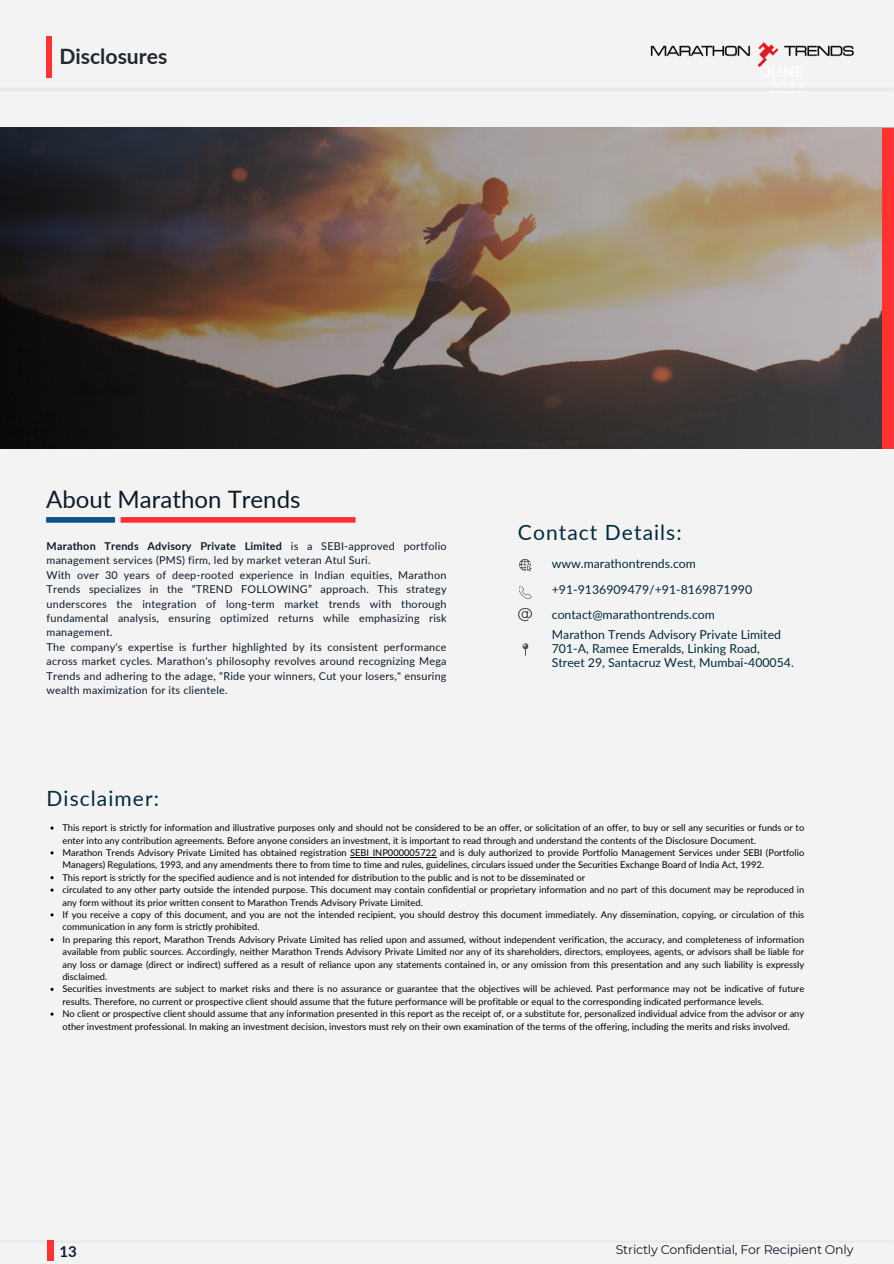
<style>
.page{position:relative;width:894px;height:1264px;background:#fff}
.page>*{position:absolute;margin:0;border:0;box-sizing:border-box;transform-origin:0 0}
.t1{font:24px "Lato";color:#0b1b2a}
.t2{font:700 21.15px "Lato";color:#222831}
.t3{font:21px "Lato";letter-spacing:.05em;color:#022a3d}
.t4{font:700 15px "Lato";color:#0b1b2a}
.t5{font:12.6px "Montserrat";letter-spacing:-.02em;color:#0b1b2a}
.t6{font:12.3px/25.7px "Lato";color:#022a3d}
.t7{font:10.8px/14.4px "Lato";letter-spacing:.02em;color:#0b1b2a}
.t8{font:9.3px/12.5px "Lato";color:#000}
.s1{font-weight:700}
</style>
<div class="page">
<div style="left:0;top:0;width:893px;height:1263px;background:#f3f3f3"></div>
<div style="left:120px;top:517px;width:235px;height:5px;background:#ff3131"></div>
<div style="left:46px;top:517px;width:69px;height:5px;background:#0f5286"></div>
<svg style="left:0;top:128px;width:881px;height:320px"></svg>
<div style="left:881px;top:128px;width:12px;height:320px;background:#ff3131"></div>
<svg style="left:518px;top:608px;width:14px;height:13px"></svg>
<svg style="left:519px;top:586px;width:12px;height:13px"></svg>
<svg style="left:519px;top:559px;width:12px;height:12px"></svg>
<svg style="left:522px;top:643px;width:6px;height:12px"></svg>
<hr style="left:350px;top:856px;width:86px;height:1px;background:#000">
<svg style="left:50px;top:876px;width:4px;height:3px"></svg>
<svg style="left:50px;top:938px;width:4px;height:3px"></svg>
<hr style="left:0;top:88px;width:893px;height:3px;background:#e9e9e9">
<div style="left:47px;top:37px;width:5px;height:41px;background:#ff3131"></div>
<img style="left:650px;top:42px;width:203px;height:25px">
<hr style="left:0;top:1240px;width:893px;height:2px;background:#e9e9e9">
<div style="left:47px;top:1240px;width:7px;height:20px;background:#ff3131"></div>
<p class="t2" style="left:59px;top:43px;width:109px">Disclosures</p>
<p class="t1" style="left:46px;top:484px;width:256px">About Marathon Trends</p>
<p class="t7" style="left:47px;top:538px;width:401px"><span class="s1">Marathon Trends Advisory Private Limited</span> is a SEBI-approved portfolio management services (PMS) firm, led by market veteran Atul Suri.<br>With over 30 years of deep-rooted experience in Indian equities, Marathon Trends specializes in the “TREND FOLLOWING” approach. This strategy underscores the integration of long-term market trends with thorough fundamental analysis, ensuring optimized returns while emphasizing risk management.<br>The company's expertise is further highlighted by its consistent performance across market cycles. Marathon's philosophy revolves around recognizing Mega Trends and adhering to the adage, "Ride your winners, Cut your losers," ensuring wealth maximization for its clientele.</p>
<p class="t3" style="left:47px;top:785px;width:114px">Disclaimer:</p>
<h1 class="t3" style="left:518px;top:519px;width:165px">Contact Details:</h1>
<h6 class="t6" style="left:551px;top:550px;width:202px">www.marathontrends.com +91-9136909479/+91-8169871990 contact@marathontrends.com</h6>
<h6 class="t6" style="left:551px;top:626px;width:243px;line-height:14.4px">Marathon Trends Advisory Private Limited<br>701-A, Ramee Emeralds, Linking Road,<br>Street 29, Santacruz West, Mumbai-400054.</h6>
<h3 class="t8" style="left:62px;top:821px;width:743px">This report is strictly for information and illustrative purposes only and should not be considered to be an offer, or solicitation of an offer, to buy or sell any securities or funds or to enter into any contribution agreements. Before anyone considers an investment, it is important to read through and understand the contents of the Disclosure Document.</h3>
<h5 class="t8" style="left:62px;top:846px;width:743px">Marathon Trends Advisory Private Limited has obtained registration SEBI INP000005722 and is duly authorized to provide Portfolio Management Services under SEBI (Portfolio<br>Managers) Regulations, 1993, and any amendments there to from time to time and rules, guidelines, circulars issued under the Securities Exchange Board of India Act, 1992.</h5>
<h3 class="t8" style="left:62px;top:871px;width:524px">This report is strictly for the specified audience and is not intended for distribution to the public and is not to be disseminated or</h3>
<p class="t8" style="left:62px;top:883px;width:743px">circulated to any other party outside the intended purpose. This document may contain confidential or proprietary information and no part of this document may be reproduced in any form without its prior written consent to Marathon Trends Advisory Private Limited.</p>
<p class="t8" style="left:62px;top:908px;width:743px">If you receive a copy of this document, and you are not the intended recipient, you should destroy this document immediately. Any dissemination, copying, or circulation of this communication in any form is strictly prohibited.</p>
<p class="t8" style="left:62px;top:933px;width:743px;text-align:justify">In preparing this report, Marathon Trends Advisory Private Limited has relied upon and assumed, without independent verification, the accuracy, and completeness of information available from public sources. Accordingly, neither Marathon Trends Advisory Private Limited nor any of its shareholders, directors, employees, agents, or advisors shall be liable for any loss or damage (direct or indirect) suffered as a result of reliance upon any statements contained in, or any omission from this presentation and any such liability is expressly disclaimed.</p>
<p class="t8" style="left:62px;top:982px;width:743px">Securities investments are subject to market risks and there is no assurance or guarantee that the objectives will be achieved. Past performance may not be indicative of future results. Therefore, no current or prospective client should assume that the future performance will be profitable or equal to the corresponding indicated performance levels.</p>
<p class="t8" style="left:62px;top:1007px;width:743px">No client or prospective client should assume that any information presented in this report as the receipt of, or a substitute for, personalized individual advice from the advisor or any other investment professional. In making an investment decision, investors must rely on their own examination of the terms of the offering, including the merits and risks involved.</p>
<p class="t4" style="left:59px;top:1242px;width:19px">13</p>
<h5 class="t5" style="left:615px;top:1241px;width:239px">Strictly Confidential, For Recipient Only</h5>
</div>
